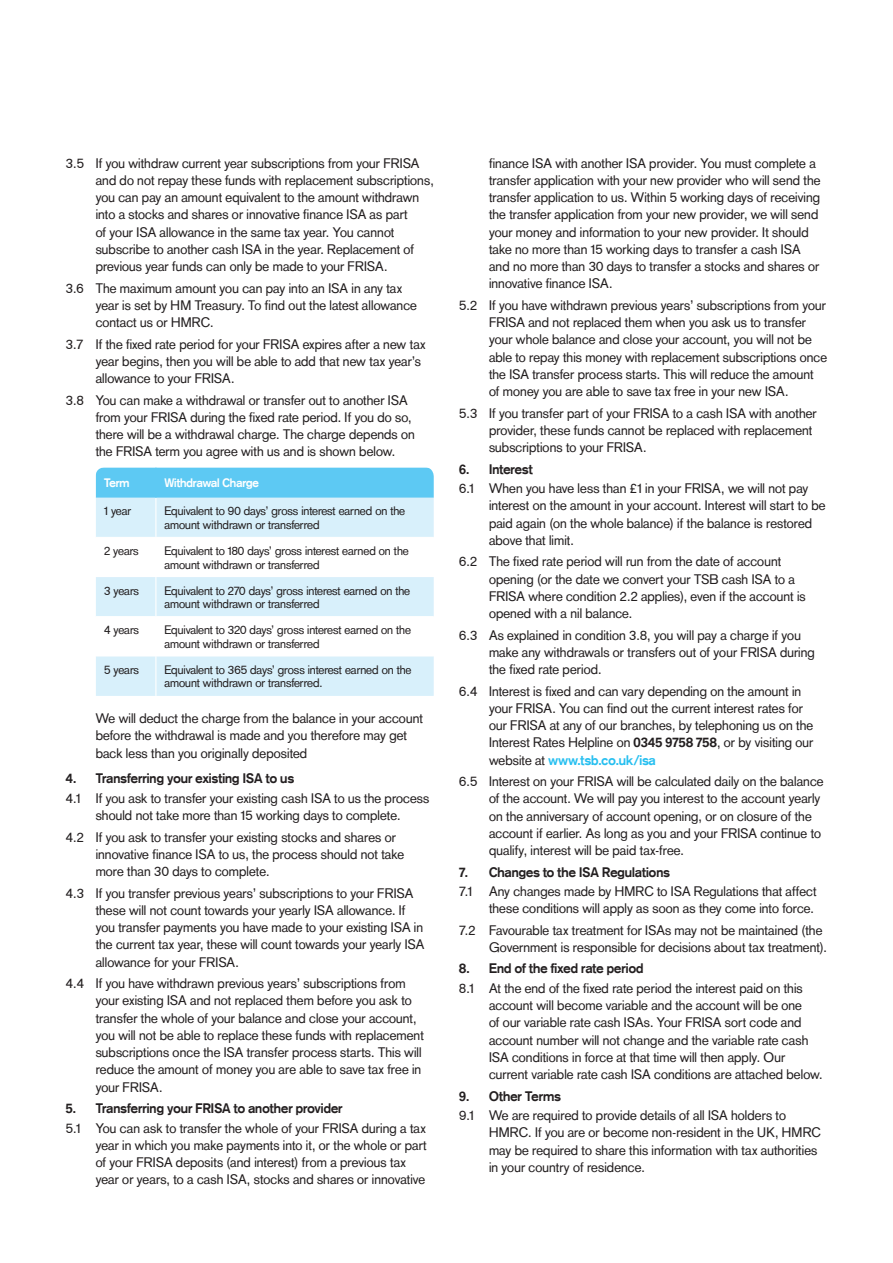
<style>
.page{position:relative;width:893px;height:1263px;background:#fff}
.page>*{position:absolute;margin:0;border:0;box-sizing:border-box;transform-origin:0 0}
.Body_Copy_9_11_5_MOD{font:13.5px/17.2px "Basic Commercialfor TSB";letter-spacing:.01em;color:#231f20}
.t1{font:700 13.5px "Basic Commercialfor TSB";letter-spacing:.01em;color:#231f20}
.t2{font:12px/13.5px "Basic Commercialfor TSB";letter-spacing:-.01em;color:#231f20}
.t3{font:700 12px "Basic Commercialfor TSB";color:#fff}
.s1{font-weight:700}
.s2{font-weight:700;color:#26bff0}
</style>
<div class="page">
<div style="left:96px;top:467px;width:338px;height:31px;background:#5dc9f3"></div>
<div style="left:96px;top:498px;width:338px;height:198px;background:#d8f0fb"></div>
<svg style="left:96px;top:538px;width:338px;height:118px"></svg>
<hr style="left:96px;top:537px;width:60px;height:1px;background:#fff">
<hr style="left:96px;top:616px;width:60px;height:1px;background:#fff">
<hr style="left:155px;top:498px;width:1px;height:39px;background:#fff">
<hr style="left:155px;top:577px;width:1px;height:39px;background:#fff">
<hr style="left:155px;top:656px;width:1px;height:40px;background:#fff">
<hr style="left:156px;top:537px;width:278px;height:1px;background:#fff">
<hr style="left:155px;top:538px;width:1px;height:39px;background:#fff">
<hr style="left:156px;top:616px;width:278px;height:1px;background:#fff">
<hr style="left:155px;top:617px;width:1px;height:39px;background:#fff">
<hr style="left:155px;top:467px;width:1px;height:31px;background:#5dc9f3">
<p class="Body_Copy_9_11_5_MOD" style="left:96px;top:154px;width:340px;text-indent:-30px">3.5 If you withdraw current year subscriptions from your FRISA and do not repay these funds with replacement subscriptions, you can pay an amount equivalent to the amount withdrawn into a stocks and shares or innovative finance ISA as part<br>of your ISA allowance in the same tax year. You cannot subscribe to another cash ISA in the year. Replacement of previous year funds can only be made to your FRISA.</p>
<p class="Body_Copy_9_11_5_MOD" style="left:96px;top:279px;width:323px;text-indent:-30px">3.6 The maximum amount you can pay into an ISA in any tax year is set by HM Treasury. To find out the latest allowance contact us or HMRC.</p>
<p class="Body_Copy_9_11_5_MOD" style="left:96px;top:335px;width:331px;text-indent:-30px">3.7 If the fixed rate period for your FRISA expires after a new tax year begins, then you will be able to add that new tax year’s allowance to your FRISA.</p>
<p class="Body_Copy_9_11_5_MOD" style="left:96px;top:391px;width:321px;text-indent:-30px">3.8 You can make a withdrawal or transfer out to another ISA from your FRISA during the fixed rate period. If you do so, there will be a withdrawal charge. The charge depends on the FRISA term you agree with us and is shown below.</p>
<p class="t3" style="left:104px;top:476px;width:27px">Term</p>
<p class="t3" style="left:164px;top:476px;width:96px">Withdrawal Charge</p>
<p class="t2" style="left:104px;top:504px;width:29px">1 year</p>
<p class="t2" style="left:164px;top:504px;width:242px">Equivalent to 90 days’ gross interest earned on the amount withdrawn or transferred</p>
<p class="t2" style="left:104px;top:544px;width:36px">2 years</p>
<p class="t2" style="left:164px;top:544px;width:246px">Equivalent to 180 days’ gross interest earned on the amount withdrawn or transferred</p>
<p class="t2" style="left:104px;top:584px;width:36px">3 years</p>
<p class="t2" style="left:164px;top:584px;width:247px">Equivalent to 270 days’ gross interest earned on the amount withdrawn or transferred</p>
<p class="t2" style="left:104px;top:623px;width:36px">4 years</p>
<p class="t2" style="left:164px;top:623px;width:248px">Equivalent to 320 days’ gross interest earned on the amount withdrawn or transferred</p>
<p class="t2" style="left:104px;top:663px;width:36px">5 years</p>
<p class="t2" style="left:164px;top:663px;width:249px">Equivalent to 365 days’ gross interest earned on the amount withdrawn or transferred.</p>
<p class="Body_Copy_9_11_5_MOD" style="left:96px;top:710px;width:329px">We will deduct the charge from the balance in your account before the withdrawal is made and you therefore may get back less than you originally deposited</p>
<p class="t1" style="left:66px;top:771px;width:229px">4. Transferring your existing ISA to us</p>
<p class="Body_Copy_9_11_5_MOD" style="left:66px;top:789px;width:365px;text-align:center">4.1 If you ask to transfer your existing cash ISA to us the process should not take more than 15 working days to complete.</p>
<p class="Body_Copy_9_11_5_MOD" style="left:96px;top:828px;width:310px;text-indent:-30px">4.2 If you ask to transfer your existing stocks and shares or innovative finance ISA to us, the process should not take more than 30 days to complete.</p>
<p class="Body_Copy_9_11_5_MOD" style="left:96px;top:884px;width:330px;text-indent:-30px">4.3 If you transfer previous years’ subscriptions to your FRISA these will not count towards your yearly ISA allowance. If you transfer payments you have made to your existing ISA in the current tax year, these will count towards your yearly ISA allowance for your FRISA.</p>
<p class="Body_Copy_9_11_5_MOD" style="left:96px;top:975px;width:330px;text-indent:-30px">4.4 If you have withdrawn previous years’ subscriptions from your existing ISA and not replaced them before you ask to transfer the whole of your balance and close your account, you will not be able to replace these funds with replacement subscriptions once the ISA transfer process starts. This will reduce the amount of money you are able to save tax free in your FRISA.</p>
<p class="t1" style="left:66px;top:1100px;width:278px">5. Transferring your FRISA to another provider</p>
<p class="Body_Copy_9_11_5_MOD" style="left:96px;top:1119px;width:332px;text-indent:-30px">5.1 You can ask to transfer the whole of your FRISA during a tax year in which you make payments into it, or the whole or part of your FRISA deposits (and interest) from a previous tax year or years, to a cash ISA, stocks and shares or innovative</p>
<p class="Body_Copy_9_11_5_MOD" style="left:489px;top:154px;width:333px">finance ISA with another ISA provider. You must complete a transfer application with your new provider who will send the transfer application to us. Within 5 working days of receiving the transfer application from your new provider, we will send your money and information to your new provider. It should take no more than 15 working days to transfer a cash ISA and no more than 30 days to transfer a stocks and shares or innovative finance ISA.</p>
<p class="Body_Copy_9_11_5_MOD" style="left:489px;top:296px;width:340px;text-indent:-30px">5.2 If you have withdrawn previous years’ subscriptions from your FRISA and not replaced them when you ask us to transfer your whole balance and close your account, you will not be able to repay this money with replacement subscriptions once the ISA transfer process starts. This will reduce the amount of money you are able to save tax free in your new ISA.</p>
<p class="Body_Copy_9_11_5_MOD" style="left:489px;top:404px;width:329px;text-indent:-30px">5.3 If you transfer part of your FRISA to a cash ISA with another provider, these funds cannot be replaced with replacement subscriptions to your FRISA.</p>
<p class="t1" style="left:459px;top:461px;width:75px">6. Interest</p>
<p class="Body_Copy_9_11_5_MOD" style="left:489px;top:480px;width:338px;text-indent:-30px">6.1 When you have less than £1 in your FRISA, we will not pay interest on the amount in your account. Interest will start to be paid again (on the whole balance) if the balance is restored above that limit.</p>
<p class="Body_Copy_9_11_5_MOD" style="left:489px;top:553px;width:318px;text-indent:-30px">6.2 The fixed rate period will run from the date of account opening (or the date we convert your TSB cash ISA to a FRISA where condition 2.2 applies), even if the account is opened with a nil balance.</p>
<p class="Body_Copy_9_11_5_MOD" style="left:489px;top:626px;width:327px;text-indent:-30px">6.3 As explained in condition 3.8, you will pay a charge if you make any withdrawals or transfers out of your FRISA during the fixed rate period.</p>
<p class="Body_Copy_9_11_5_MOD" style="left:489px;top:682px;width:326px;text-indent:-30px">6.4 Interest is fixed and can vary depending on the amount in your FRISA. You can find out the current interest rates for our FRISA at any of our branches, by telephoning us on the Interest Rates Helpline on <span class="s1">0345 9758 758</span>, or by visiting our website at <span class="s2">www.tsb.co.uk/isa</span></p>
<p class="Body_Copy_9_11_5_MOD" style="left:489px;top:773px;width:336px;text-indent:-30px">6.5 Interest on your FRISA will be calculated daily on the balance of the account. We will pay you interest to the account yearly on the anniversary of account opening, or on closure of the account if earlier. As long as you and your FRISA continue to qualify, interest will be paid tax-free.</p>
<p class="t1" style="left:459px;top:864px;width:212px">7. Changes to the ISA Regulations</p>
<p class="Body_Copy_9_11_5_MOD" style="left:459px;top:882px;width:359px;text-align:right">7.1 Any changes made by HMRC to ISA Regulations that affect these conditions will apply as soon as they come into force.</p>
<p class="Body_Copy_9_11_5_MOD" style="left:489px;top:921px;width:339px;text-indent:-30px">7.2 Favourable tax treatment for ISAs may not be maintained (the<br>Government is responsible for decisions about tax treatment).</p>
<p class="t1" style="left:459px;top:961px;width:186px">8. End of the fixed rate period</p>
<p class="Body_Copy_9_11_5_MOD" style="left:489px;top:979px;width:335px;text-indent:-30px">8.1 At the end of the fixed rate period the interest paid on this account will become variable and the account will be one<br>of our variable rate cash ISAs. Your FRISA sort code and account number will not change and the variable rate cash ISA conditions in force at that time will then apply. Our current variable rate cash ISA conditions are attached below.</p>
<p class="t1" style="left:459px;top:1088px;width:103px">9. Other Terms</p>
<p class="Body_Copy_9_11_5_MOD" style="left:489px;top:1106px;width:333px;text-indent:-30px">9.1 We are required to provide details of all ISA holders to HMRC. If you are or become non-resident in the UK, HMRC may be required to share this information with tax authorities in your country of residence.</p>
</div>
